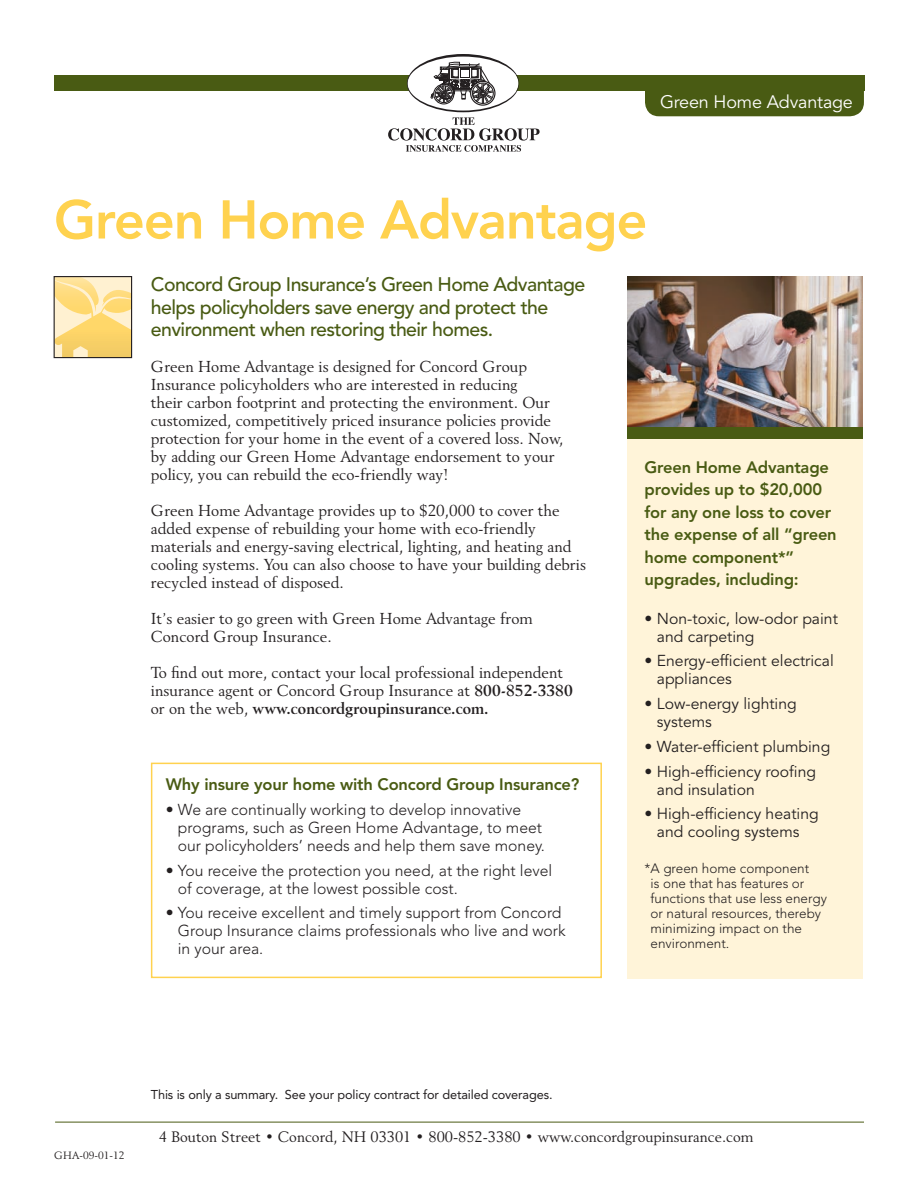
<style>
.page{position:relative;width:918px;height:1188px;background:#fff}
.page>*{position:absolute;margin:0;border:0;box-sizing:border-box;transform-origin:0 0}
.t1{font:800 54px "Avenir LT Std";letter-spacing:-.02em;color:#ffd24f}
.t2{font:500 19.5px/22.5px "Avenir LT Std";letter-spacing:-.03em;color:#495b13}
.t3{font:18px "Avenir LT Std";letter-spacing:-.01em;color:#fff}
.t4{font:800 16.5px/22.5px "Avenir LT Std";letter-spacing:-.01em;color:#495b13}
.t5{font:15.75px/18px "Revival 565 BT";color:#231f20}
.t6{font:300 15.75px/18px "Avenir LT Std";color:#231f20}
.t7{font:15.75px/18px "Avenir LT Std";color:#231f20}
.t8{font:15px "Revival 565 BT";color:#231f20}
.t9{font:300 13.5px/15px "Avenir LT Std";color:#231f20}
.t10{font:12.75px "Avenir LT Std";letter-spacing:-.01em;color:#231f20}
.t11{font:10.5px "Revival 565 BT";color:#231f20}
.s1{font-weight:700}
</style>
<div class="page">
<div style="left:645px;top:76px;width:219px;height:40px;background:#495b13;border-radius:14px"></div>
<div style="left:54px;top:76px;width:810px;height:15px;background:#495b13"></div>
<svg style="left:388px;top:54px;width:152px;height:98px"></svg>
<svg style="left:56px;top:278px;width:74px;height:78px;background:#fcde90"></svg>
<div style="left:54px;top:276px;width:78px;height:82px;border:1px solid #231f20"></div>
<div style="left:151px;top:763px;width:451px;height:215px;border:2px solid #ffd24f"></div>
<div style="left:628px;top:436px;width:235px;height:542px;background:#fff4d9"></div>
<img style="left:628px;top:276px;width:235px;height:151px">
<div style="left:628px;top:427px;width:235px;height:12px;background:#495b13"></div>
<hr style="left:55px;top:1122px;width:809px;height:1px;background:#495b13">
<p class="t3" style="left:660px;top:91px;width:194px">Green Home Advantage</p>
<p class="t1" style="left:54px;top:188px;width:595px">Green Home Advantage</p>
<p class="t2" style="left:151px;top:274px;width:436px">Concord Group Insurance’s Green Home Advantage helps policyholders save energy and protect the environment when restoring their homes.</p>
<p class="t5" style="left:151px;top:357px;width:414px">Green Home Advantage is designed for Concord Group Insurance policyholders who are interested in reducing<br>their carbon footprint and protecting the environment. Our customized, competitively priced insurance policies provide protection for your home in the event of a covered loss. Now, by adding our Green Home Advantage endorsement to your policy, you can rebuild the eco-friendly way!</p>
<p class="t5" style="left:151px;top:501px;width:437px">Green Home Advantage provides up to $20,000 to cover the added expense of rebuilding your home with eco-friendly materials and energy-saving electrical, lighting, and heating and cooling systems. You can also choose to have your building debris recycled instead of disposed.</p>
<p class="t5" style="left:151px;top:610px;width:384px">It’s easier to go green with Green Home Advantage from<br>Concord Group Insurance.</p>
<p class="t5" style="left:151px;top:664px;width:423px">To find out more, contact your local professional independent insurance agent or Concord Group Insurance at <span class="s1">800-852-3380 </span>or on the web, <span class="s1">www.concordgroupinsurance.com.</span></p>
<p class="t4" style="left:166px;top:773px;width:415px">Why insure your home with Concord Group Insurance?</p>
<p class="t6" style="left:178px;top:800px;width:369px;text-indent:-12px">• We are continually working to develop innovative programs, such as Green Home Advantage, to meet our policyholders’ needs and help them save money.</p>
<p class="t6" style="left:178px;top:861px;width:376px;text-indent:-12px">• You receive the protection you need, at the right level of coverage, at the lowest possible cost.</p>
<p class="t6" style="left:178px;top:904px;width:389px;text-indent:-12px">• You receive excellent and timely support from Concord<br>Group Insurance claims professionals who live and work in your area.</p>
<p class="t4" style="left:645px;top:456px;width:194px">Green Home Advantage provides up to $20,000 for any one loss to cover the expense of all “green home component*” upgrades, including:</p>
<p class="t7" style="left:657px;top:610px;width:183px;text-indent:-12px">• Non-toxic, low-odor paint and carpeting</p>
<p class="t7" style="left:657px;top:652px;width:179px;text-indent:-12px">• Energy-efficient electrical appliances</p>
<p class="t7" style="left:657px;top:695px;width:141px;text-indent:-12px">• Low-energy lighting systems</p>
<p class="t7" style="left:645px;top:738px;width:187px">• Water-efficient plumbing</p>
<p class="t7" style="left:657px;top:763px;width:161px;text-indent:-12px">• High-efficiency roofing and insulation</p>
<p class="t7" style="left:645px;top:805px;width:176px;text-align:center">• High-efficiency heating and cooling systems</p>
<p class="t9" style="left:651px;top:861px;width:178px;text-indent:-6px">*A green home component<br>is one that has features or functions that use less energy or natural resources, thereby minimizing impact on the environment.</p>
<p class="t11" style="left:54px;top:1149px;width:72px">GHA-09-01-12</p>
<p class="t10" style="left:151px;top:1087px;width:403px">This is only a summary. See your policy contract for detailed coverages.</p>
<p class="t8" style="left:159px;top:1128px;width:596px">4 Bouton Street • Concord, NH 03301 • 800-852-3380 • www.concordgroupinsurance.com</p>
</div>
